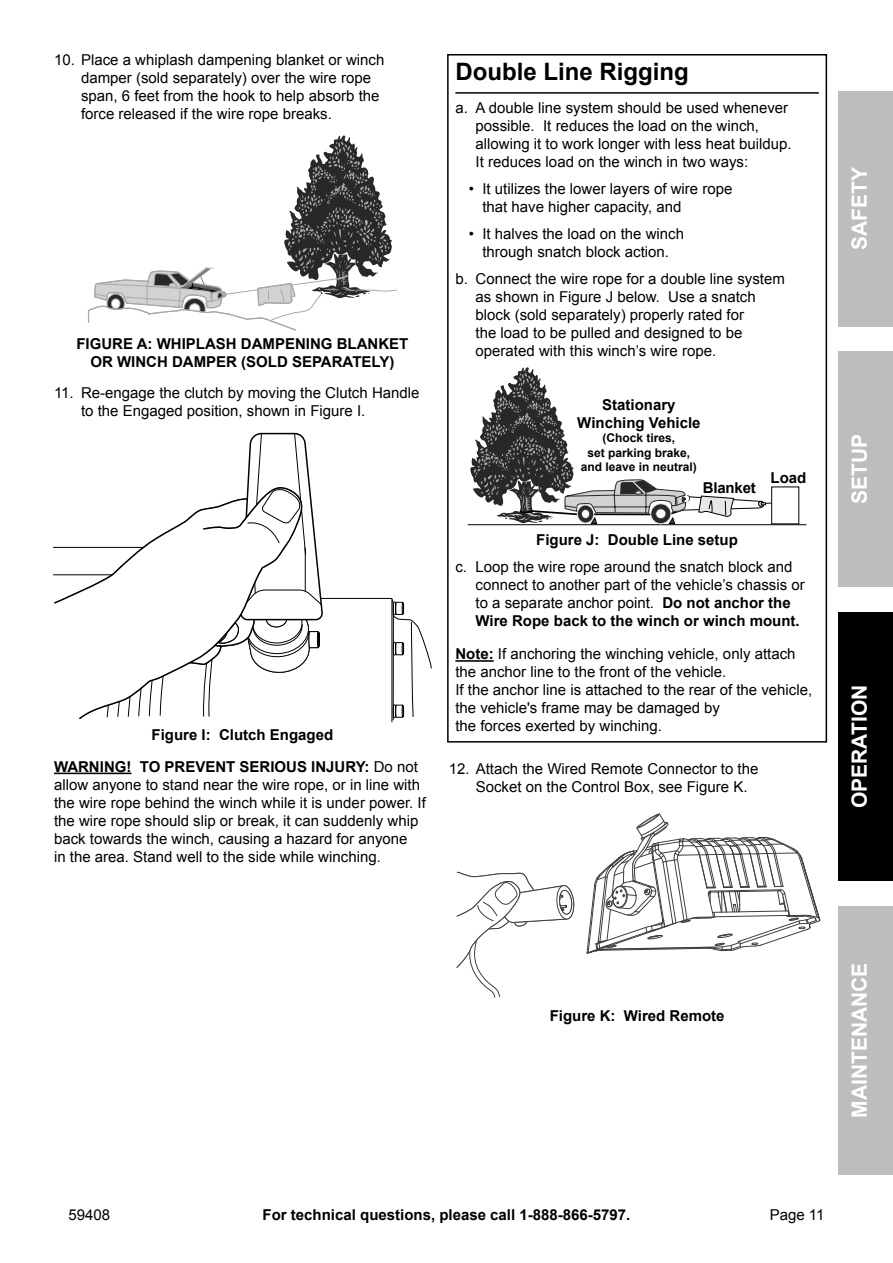
<style>
.page{position:relative;width:893px;height:1263px;background:#fff}
.page>*{position:absolute;margin:0;border:0;box-sizing:border-box;transform-origin:0 0}
.Subheading{font:700 24px "Arial";color:#000}
.t1{font:700 21px "Arial";color:#fff}
.Note{font:15px/18px "Arial";color:#000}
.t2{font:700 15px/18px "Arial";color:#000}
.t3{font:700 12px/14.4px "Arial";color:#000;text-align:center}
.s1{font-weight:700}
</style>
<div class="page">
<div style="left:839px;top:612px;width:54px;height:269px;background:#000"></div>
<div style="left:839px;top:91px;width:54px;height:236px;background:#bdbdbd"></div>
<div style="left:839px;top:906px;width:54px;height:269px;background:#bdbdbd"></div>
<div style="left:839px;top:352px;width:54px;height:235px;background:#bdbdbd"></div>
<hr style="left:54px;top:772px;width:77px;height:2px;background:#000">
<svg style="left:88px;top:135px;width:309px;height:196px"></svg>
<svg style="left:53px;top:433px;width:379px;height:289px"></svg>
<hr style="left:455px;top:92px;width:364px;height:2px;background:#000">
<hr style="left:455px;top:660px;width:39px;height:2px;background:#000">
<hr style="left:468px;top:524px;width:338px;height:1px;background:#000">
<div style="left:771px;top:486px;width:28px;height:38px;border:1px solid #000"></div>
<svg style="left:470px;top:367px;width:301px;height:157px"></svg>
<div style="left:447px;top:54px;width:380px;height:688px;border:2px solid #000"></div>
<svg style="left:456px;top:871px;width:119px;height:127px"></svg>
<svg style="left:586px;top:813px;width:235px;height:141px"></svg>
<p class="Note" style="left:81px;top:51px;width:305px;text-indent:-27px">10. Place a whiplash dampening blanket or winch damper (sold separately) over the wire rope span, 6 feet from the hook to help absorb the force released if the wire rope breaks.</p>
<p class="t2" style="left:90px;top:335px;width:319px;text-indent:230px">G BLANKET<br>OR WIN CH DAMPER (SOLD SEPARATELY)</p>
<p class="Note" style="left:81px;top:384px;width:340px;text-indent:-27px">11. Re-engage the clutch by moving the Clutch Handle to the Engaged position, shown in Figure I.</p>
<p class="t2" style="left:76px;top:335px;width:218px">FIGURE A: WHIPLASH DAMPENIN</p>
<p class="t2" style="left:152px;top:726px;width:183px">Figure I : Clutch Engaged</p>
<p class="Note" style="left:54px;top:758px;width:373px"><span class="s1">WARNIN G! TO PREVENT SERIOUS INJURY:</span> Do not allow anyone to stand near the wire rope, or in line with the wire rope behind the winch while it is under power. If the wire rope should slip or break, it can suddenly whip back towards the winch, causing a hazard for anyone<br>in the area. Stand well to the side while winching.</p>
<p class="Subheading" style="left:455px;top:55px;width:235px">Double Line Rigging</p>
<p class="Note" style="left:476px;top:99px;width:317px;text-indent:-20px">a. A double line system should be used whenever possible. It reduces the load on the winch, allowing it to work longer with less heat buildup.<br>It reduces load on the winch in two ways:</p>
<p class="Note" style="left:482px;top:180px;width:252px;text-indent:-14px">• It utilizes the lower layers of wire rope that have higher capacity, and</p>
<p class="Note" style="left:469px;top:225px;width:217px;text-align:center">• It halves the load on the winch through snatch block action.</p>
<p class="Note" style="left:476px;top:269px;width:311px;text-indent:-20px">b. Connect the wire rope for a double line system as shown in Figure J below. Use a snatch block (sold separately) properly rated for<br>the load to be pulled and designed to be operated with this winch’s wire rope.</p>
<p class="t2" style="left:577px;top:396px;width:125px;text-align:center">Stationary<br>Winching Vehicle</p>
<p class="t3" style="left:581px;top:431px;width:118px">(Chock tires,<br>set parking brake, and leave in neutral)</p>
<p class="t2" style="left:703px;top:479px;width:54px">Blanket</p>
<p class="t2" style="left:771px;top:469px;width:37px">Load</p>
<p class="t2" style="left:536px;top:531px;width:203px">Figure J: Double Line setup</p>
<p class="Note" style="left:476px;top:558px;width:331px;text-indent:-20px">c. Loop the wire rope around the snatch block and connect to another part of the vehicle’s chassis or to a separate anchor point. <span class="s1">Do not anchor the Wire Rope back to the winch or winch mount.</span></p>
<p class="Note" style="left:455px;top:645px;width:358px"><span class="s1">Note:</span> If anchoring the winching vehicle, only attach the anchor line to the front of the vehicle.<br>If the anchor line is attached to the rear of the vehicle, the vehicle's frame may be damaged by<br>the forces exerted by winching.</p>
<p class="Note" style="left:476px;top:760px;width:284px;text-indent:-27px">12. Attach the Wired Remote Connector to the<br>Socket on the Control Box, see Figure K.</p>
<h2 class="t1" style="left:846px;top:250px;width:84px;rotate:-90deg">Safety</h2>
<h2 class="t1" style="left:846px;top:504px;width:69px;rotate:-90deg">Setup</h2>
<h2 class="t1" style="left:846px;top:808px;width:125px;rotate:-90deg">Operation</h2>
<p class="t2" style="left:550px;top:1007px;width:176px">Figure K: Wired Remote</p>
<h2 class="t1" style="left:846px;top:1118px;width:157px;rotate:-90deg">Maintenance</h2>
<p class="Note" style="left:68px;top:1206px;width:43px">59408</p>
<p class="t2" style="left:263px;top:1206px;width:369px">For technical questions, please call 1-888-866-5797.</p>
<p class="Note" style="left:770px;top:1206px;width:56px">Page 11</p>
</div>
